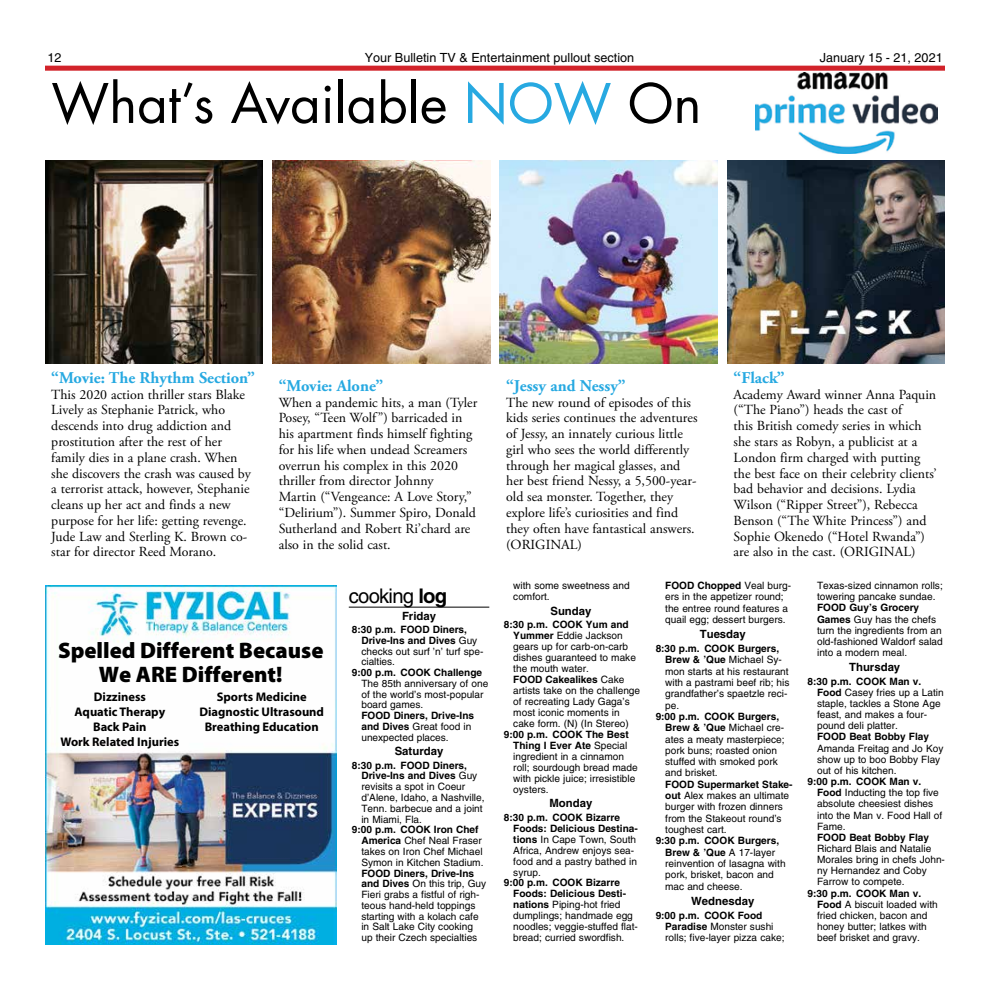
<style>
.page{position:relative;width:990px;height:990px;background:#fff}
.page>*{position:absolute;margin:0;border:0;box-sizing:border-box;transform-origin:0 0}
.t1{font:53px "Futura Std";color:#000}
.t2{font:900 22.5px/23.8px "Myriad Pro";color:#000;text-align:center}
.t3{font:20.25px "Helvetica";letter-spacing:-.035em;color:#000}
.t4{font:700 16.38px "Adobe Garamond Pro";color:#27a9e1}
.t5{font:13.88px/15.8px "Adobe Garamond Pro";color:#000}
.t6{font:12.62px "Helvetica";color:#000}
.t7{font:700 12.5px/15px "Myriad Pro";color:#000;text-align:center}
.t8{font:700 11.38px "Helvetica";color:#000}
.t9{font:10.12px/11px "Helvetica";color:#000}
.t10{font:700 10.12px/10.8px "Helvetica";color:#000}
.s1{color:#27a9e1}
.s2{font-weight:700}
.s3{font-weight:400}
</style>
<div class="page">
<img style="left:755px;top:72px;width:182px;height:81px">
<img style="left:272px;top:161px;width:218px;height:203px">
<img style="left:45px;top:161px;width:218px;height:203px">
<img style="left:727px;top:161px;width:218px;height:203px">
<img style="left:500px;top:161px;width:218px;height:203px">
<hr style="left:349px;top:607px;width:140px;height:1px;background:#000">
<div style="left:45px;top:66px;width:900px;height:5px;background:#d2232a"></div>
<img style="left:45px;top:585px;width:292px;height:360px">
<p class="t6" style="left:48px;top:50px;width:16px">12</p>
<p class="t6" style="left:365px;top:50px;width:271px">Your Bulletin TV &amp; Entertainment pullout section</p>
<p class="t6" style="left:820px;top:50px;width:124px">January 15 - 21, 2021</p>
<h1 class="t1" style="left:51px;top:70px;width:652px">What’s Available <span class="s1">NOW</span> On</h1>
<h3 class="t4" style="left:51px;top:368px;width:205px">“Movie: The Rhythm Section”</h3>
<p class="t5" style="left:51px;top:387px;width:201px">This 2020 action thriller stars Blake Lively as Stephanie Patrick, who descends into drug addiction and prostitution after the rest of her family dies in a plane crash. When she discovers the crash was caused by a terrorist attack, however, Stephanie cleans up her act and finds a new purpose for her life: getting revenge.<br>Jude Law and Sterling K. Brown co&shy;star for director Reed Morano.</p>
<h3 class="t4" style="left:279px;top:376px;width:106px">“Movie: Alone”</h3>
<p class="t5" style="left:279px;top:395px;width:200px">When a pandemic hits, a man (Tyler Posey, “Teen Wolf ”) barricaded in his apartment finds himself fighting for his life when undead Screamers overrun his complex in this 2020 thriller from director Johnny<br>Martin (“Vengeance: A Love Story,” “Delirium”). Summer Spiro, Donald Sutherland and Robert Ri’chard are also in the solid cast.</p>
<h3 class="t4" style="left:506px;top:376px;width:121px">“Jessy and Nessy”</h3>
<p class="t5" style="left:506px;top:395px;width:193px">The new round of episodes of this kids series continues the adventures of Jessy, an innately curious little girl who sees the world differently through her magical glasses, and her best friend Nessy, a 5,500-year&shy;old sea monster. Together, they explore life’s curiosities and find they often have fantastical answers. (ORIGINAL)</p>
<h3 class="t4" style="left:734px;top:368px;width:53px">“Flack”</h3>
<p class="t5" style="left:734px;top:387px;width:205px">Academy Award winner Anna Paquin (“The Piano”) heads the cast of<br>this British comedy series in which she stars as Robyn, a publicist at a London firm charged with putting the best face on their celebrity clients’ bad behavior and decisions. Lydia Wilson (“Ripper Street”), Rebecca Benson (“The White Princess”) and Sophie Okenedo (“Hotel Rwanda”) are also in the cast. (ORIGINAL)</p>
<h2 class="t2" style="left:58px;top:638px;width:267px">Spelled Different Because<br>We ARE Different!</h2>
<p class="t7" style="left:60px;top:689px;width:120px">Dizziness<br>Aquatic Therapy<br>Back Pain<br>Work Related Injuries</p>
<p class="t7" style="left:199px;top:689px;width:126px">Sports Medicine<br>Diagnostic Ultrasound<br>Breathing Education</p>
<h3 class="t3" style="left:349px;top:584px;width:100px">cooking <span class="s2">log</span></h3>
<p class="t8" style="left:402px;top:609px;width:36px">Friday</p>
<p class="t10" style="left:361px;top:624px;width:124px;text-indent:-10px">8:30 p.m. FOOD Diners,<br>Drive-Ins and Dives <span class="s3">Guy checks out surf ’n’ turf spe&shy;cialties.</span></p>
<p class="t10" style="left:352px;top:667px;width:132px">9:00 p.m. COOK Challenge</p>
<p class="t9" style="left:361px;top:678px;width:128px">The 85th anniversary of one of the world’s most-popular board games.</p>
<p class="t10" style="left:361px;top:710px;width:114px">FOOD Diners, Drive-Ins and Dives <span class="s3">Great food in unexpected places.</span></p>
<p class="t8" style="left:395px;top:744px;width:50px">Saturday</p>
<p class="t9" style="left:361px;top:760px;width:125px;text-indent:-10px"><span class="s2">8:30 p.m. FOOD Diners,<br>Drive-Ins and Dives</span> Guy revisits a spot in Coeur d’Alene, Idaho, a Nashville,<br>Tenn. barbecue and a joint in Miami, Fla.</p>
<p class="t9" style="left:361px;top:824px;width:124px;text-indent:-10px"><span class="s2">9:00 p.m. COOK Iron Chef<br>America</span> Chef Neal Fraser takes on Iron Chef Michael<br>Symon in Kitchen Stadium.</p>
<p class="t9" style="left:361px;top:868px;width:126px"><span class="s2">FOOD Diners, Drive-Ins and Dives</span> On this trip, Guy<br>Fieri grabs a fistful of righ&shy;teous hand-held toppings starting with a kolach cafe in Salt Lake City cooking up their Czech specialties</p>
<p class="t9" style="left:513px;top:580px;width:118px">with some sweetness and comfort.</p>
<p class="t8" style="left:550px;top:604px;width:43px">Sunday</p>
<p class="t9" style="left:513px;top:619px;width:128px;text-indent:-10px"><span class="s2">8:30 p.m. COOK Yum and<br>Yummer</span> Eddie Jackson gears up for carb-on-carb dishes guaranteed to make the mouth water.<br><span class="s2">FOOD Cakealikes</span> Cake artists take on the challenge of recreating Lady Gaga’s most iconic moments in cake form. (N) (In Stereo)</p>
<p class="t9" style="left:513px;top:729px;width:126px;text-indent:-10px"><span class="s2">9:00 p.m. COOK The Best<br>Thing I Ever Ate</span> Special ingredient in a cinnamon roll; sourdough bread made with pickle juice; irresistible oysters.</p>
<p class="t8" style="left:549px;top:796px;width:44px">Monday</p>
<p class="t9" style="left:513px;top:812px;width:126px;text-indent:-10px"><span class="s2">8:30 p.m. COOK Bizarre<br>Foods: Delicious Destina&shy;tions</span> In Cape Town, South<br>Africa, Andrew enjoys sea&shy;food and a pastry bathed in syrup.</p>
<p class="t9" style="left:513px;top:877px;width:126px;text-indent:-10px"><span class="s2">9:00 p.m. COOK Bizarre<br>Foods: Delicious Desti&shy;nations</span> Piping-hot fried dumplings; handmade egg noodles; veggie-stuffed flat&shy;bread; curried swordfish.</p>
<p class="t9" style="left:665px;top:580px;width:128px;line-height:11.4px"><span class="s2">FOOD Chopped</span> Veal burg&shy;ers in the appetizer round; the entree round features a quail egg; dessert burgers.</p>
<p class="t8" style="left:700px;top:627px;width:48px">Tuesday</p>
<p class="t9" style="left:665px;top:643px;width:126px;line-height:11.4px;text-indent:-10px"><span class="s2">8:30 p.m. COOK Burgers,<br>Brew &amp; ’Que</span> Michael Sy&shy;mon starts at his restaurant with a pastrami beef rib; his grandfather’s spaetzle reci&shy;pe.</p>
<p class="t9" style="left:665px;top:711px;width:121px;line-height:11.4px;text-indent:-10px"><span class="s2">9:00 p.m. COOK Burgers,<br>Brew &amp; ’Que</span> Michael cre&shy;ates a meaty masterpiece; pork buns; roasted onion stuffed with smoked pork and brisket.</p>
<p class="t9" style="left:665px;top:779px;width:129px;line-height:11.4px"><span class="s2">FOOD Supermarket Stake&shy;out</span> Alex makes an ultimate burger with frozen dinners from the Stakeout round’s toughest cart.</p>
<p class="t9" style="left:665px;top:835px;width:122px;line-height:11.4px;text-indent:-10px"><span class="s2">9:30 p.m. COOK Burgers,<br>Brew &amp; ’Que</span> A 17-layer reinvention of lasagna with pork, brisket, bacon and mac and cheese.</p>
<p class="t8" style="left:691px;top:894px;width:65px">Wednesday</p>
<p class="t9" style="left:665px;top:909px;width:121px;line-height:11.4px;text-indent:-10px"><span class="s2">9:00 p.m. COOK Food<br>Paradise</span> Monster sushi rolls; five-layer pizza cake;</p>
<p class="t9" style="left:817px;top:580px;width:127px">Texas-sized cinnamon rolls; towering pancake sundae.</p>
<p class="t9" style="left:817px;top:602px;width:127px"><span class="s2">FOOD Guy’s Grocery<br>Games</span> Guy has the chefs turn the ingredients from an old-fashioned Waldorf salad into a modern meal.</p>
<p class="t8" style="left:849px;top:660px;width:53px">Thursday</p>
<p class="t9" style="left:817px;top:676px;width:128px;text-indent:-10px"><span class="s2">8:30 p.m. COOK Man v.<br>Food</span> Casey fries up a Latin staple, tackles a Stone Age feast, and makes a four&shy;pound deli platter.</p>
<p class="t10" style="left:817px;top:731px;width:113px">FOOD Beat Bobby Flay</p>
<p class="t9" style="left:817px;top:742px;width:128px">Amanda Freitag and Jo Koy show up to boo Bobby Flay out of his kitchen.</p>
<p class="t9" style="left:817px;top:776px;width:127px;text-indent:-10px"><span class="s2">9:00 p.m. COOK Man v.<br>Food</span> Inducting the top five absolute cheesiest dishes into the Man v. Food Hall of<br>Fame.</p>
<p class="t10" style="left:817px;top:832px;width:113px">FOOD Beat Bobby Flay</p>
<p class="t9" style="left:817px;top:843px;width:129px">Richard Blais and Natalie<br>Morales bring in chefs John&shy;ny Hernandez and Coby<br>Farrow to compete.</p>
<p class="t9" style="left:817px;top:887px;width:122px;text-indent:-10px"><span class="s2">9:30 p.m. COOK Man v.<br>Food</span> A biscuit loaded with fried chicken, bacon and honey butter; latkes with beef brisket and gravy.</p>
</div>
